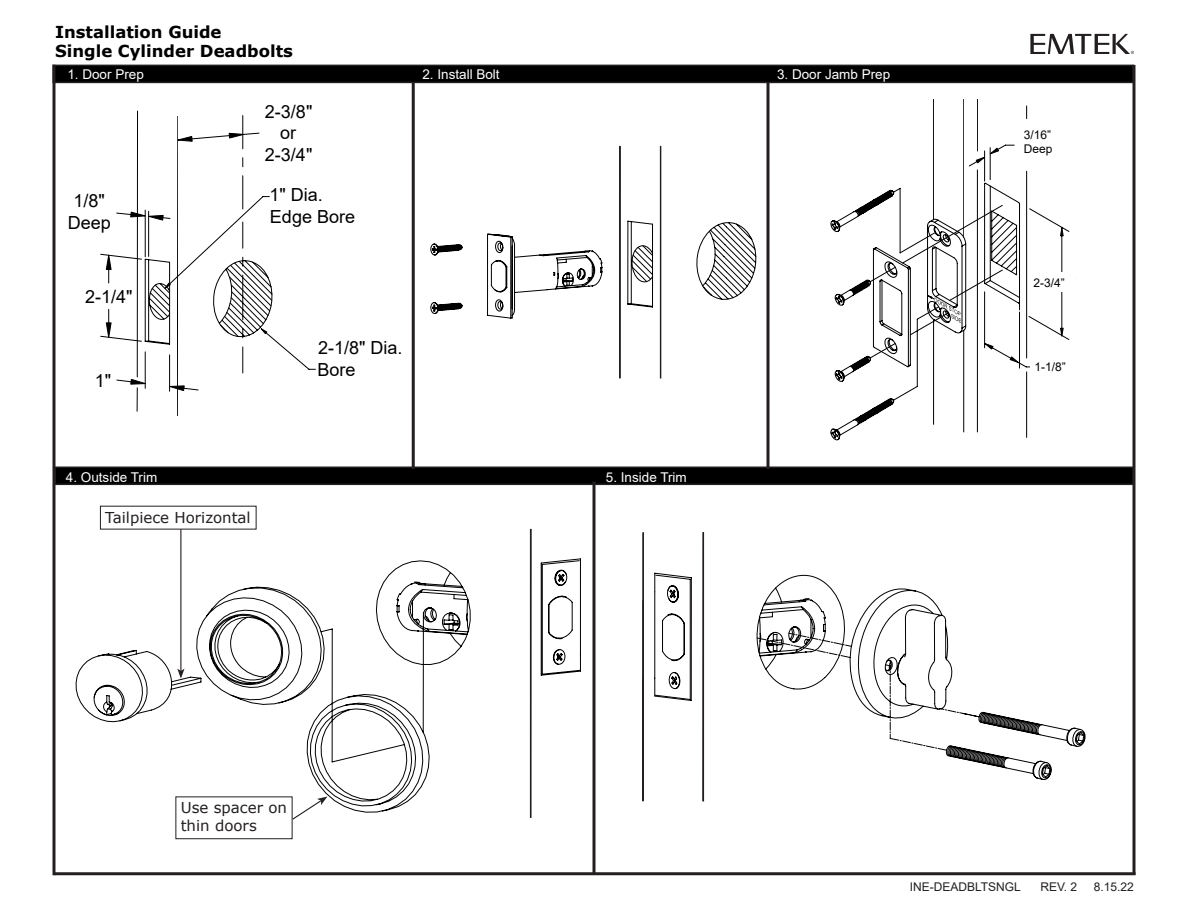
<style>
.page{position:relative;width:1188px;height:918px;background:#fff}
.page>*{position:absolute;margin:0;border:0;box-sizing:border-box;transform-origin:0 0}
.t1{font:18px/21.6px "Arial";color:#000}
.t2{font:700 16.5px/19.8px "Verdana";color:#000}
.t3{font:15px/18px "Verdana";color:#231f20}
.t4{font:13.5px "Arial";color:#fff}
.t5{font:12px "Arial";color:#231f20}
.t6{font:12px/13.8px "Arial";color:#000}
.t7{font:11.1px/13.2px "Arial";color:#000}
</style>
<div class="page">
<div style="left:53px;top:65px;width:1080px;height:17px;background:#000"></div>
<div style="left:52px;top:65px;width:1082px;height:18px;border:1px solid #231f20"></div>
<div style="left:55px;top:467px;width:1078px;height:17px;background:#000"></div>
<div style="left:54px;top:466px;width:1080px;height:19px;border:1px solid #231f20"></div>
<svg style="left:1030px;top:34px;width:104px;height:20px"></svg>
<div style="left:175px;top:796px;width:118px;height:43px;border:1px solid #231f20"></div>
<hr style="left:177px;top:116px;width:1px;height:300px;background:#000">
<svg style="left:101px;top:111px;width:215px;height:300px"></svg>
<div style="left:660px;top:146px;width:1px;height:232px;border:1px solid #231f20"></div>
<hr style="left:620px;top:146px;width:1px;height:232px;background:#000">
<div style="left:619px;top:146px;width:1px;height:232px;border:1px solid #231f20"></div>
<svg style="left:430px;top:219px;width:327px;height:100px"></svg>
<div style="left:530px;top:529px;width:1px;height:289px;border:1px solid #231f20"></div>
<svg style="left:76px;top:558px;width:505px;height:255px"></svg>
<hr style="left:180px;top:529px;width:1px;height:142px;background:#231f20">
<svg style="left:177px;top:669px;width:8px;height:10px"></svg>
<svg style="left:291px;top:796px;width:36px;height:25px"></svg>
<div style="left:703px;top:532px;width:1px;height:269px;border:1px solid #231f20"></div>
<div style="left:643px;top:679px;width:1px;height:122px;border:1px solid #231f20"></div>
<div style="left:643px;top:532px;width:1px;height:147px;border:1px solid #231f20"></div>
<svg style="left:654px;top:573px;width:427px;height:208px"></svg>
<hr style="left:52px;top:65px;width:3px;height:810px;background:#231f20">
<hr style="left:1132px;top:65px;width:3px;height:810px;background:#231f20">
<hr style="left:412px;top:82px;width:3px;height:387px;background:#231f20">
<hr style="left:767px;top:82px;width:3px;height:387px;background:#231f20">
<hr style="left:592px;top:482px;width:3px;height:392px;background:#231f20">
<hr style="left:54px;top:872px;width:1081px;height:3px;background:#231f20">
<svg style="left:830px;top:200px;width:239px;height:240px"></svg>
<hr style="left:934px;top:100px;width:1px;height:120px;background:#000">
<hr style="left:964px;top:100px;width:1px;height:137px;background:#000">
<hr style="left:977px;top:100px;width:1px;height:51px;background:#000">
<svg style="left:873px;top:106px;width:162px;height:326px"></svg>
<div style="left:1020px;top:123px;width:46px;height:43px;background:#fff"></div>
<div style="left:1029px;top:272px;width:47px;height:19px;background:#fff"></div>
<div style="left:1030px;top:355px;width:47px;height:22px;background:#fff"></div>
<p class="t2" style="left:55px;top:23px;width:239px">Installation Guide<br>Single Cylinder Deadbolts</p>
<p class="t4" style="left:67px;top:69px;width:78px">1. Door Prep</p>
<p class="t4" style="left:777px;top:69px;width:115px">3. Door Jamb Prep</p>
<p class="t4" style="left:422px;top:69px;width:79px">2. Install Bolt</p>
<h1 class="t1" style="left:68px;top:192px;width:45px;text-align:center">1/8"<br>Deep</h1>
<h1 class="t1" style="left:85px;top:287px;width:49px">2-1/4"</h1>
<h1 class="t1" style="left:95px;top:371px;width:18px">1"</h1>
<h1 class="t1" style="left:265px;top:102px;width:49px;text-align:center">2-3/8" or<br>2-3/4"</h1>
<h1 class="t1" style="left:269px;top:186px;width:87px">1" Dia.<br>Edge Bore</h1>
<h1 class="t1" style="left:317px;top:339px;width:87px">2-1/8" Dia.<br>Bore</h1>
<p class="t4" style="left:66px;top:472px;width:93px">4. Outside Trim</p>
<p class="t4" style="left:606px;top:472px;width:83px">5. Inside Trim</p>
<p class="t3" style="left:105px;top:509px;width:147px">Tailpiece Horizontal</p>
<p class="t6" style="left:1024px;top:129px;width:30px">3/16”<br>Deep</p>
<p class="t7" style="left:1022px;top:132px;width:28px">3/16"<br>Deep</p>
<p class="t7" style="left:1047px;top:276px;width:31px">2-3/4"</p>
<p class="t6" style="left:1034px;top:277px;width:33px">2-3/4”</p>
<p class="t6" style="left:1034px;top:361px;width:33px">1-1/8”</p>
<p class="t7" style="left:1040px;top:361px;width:31px">1-1/8"</p>
<p class="t3" style="left:181px;top:800px;width:108px">Use spacer on thin doors</p>
<p class="t5" style="left:910px;top:882px;width:113px">INE-DEADBLTSNGL</p>
<p class="t5" style="left:1040px;top:882px;width:38px">REV. 2</p>
<p class="t5" style="left:1094px;top:882px;width:42px">8.15.22</p>
</div>
